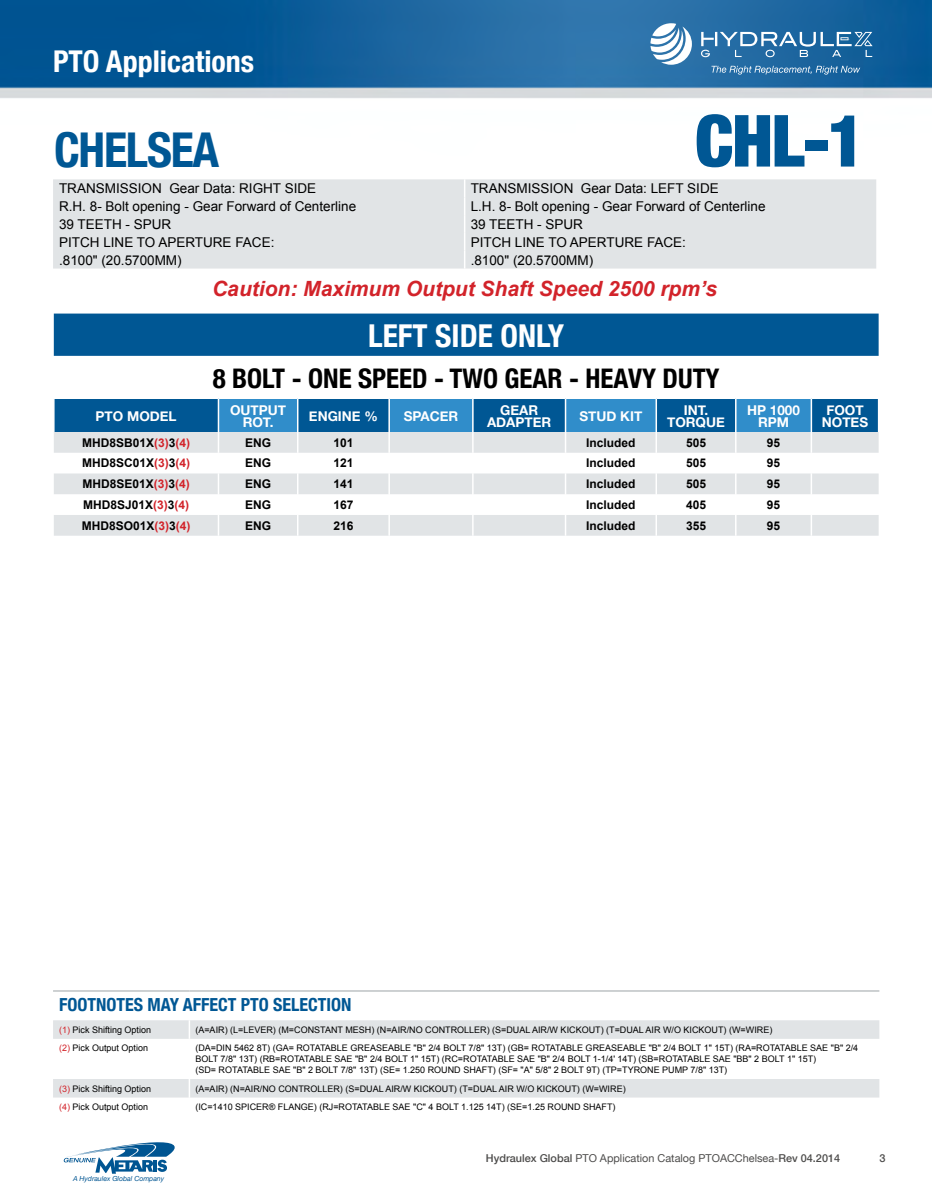
<style>
.page{position:relative;width:932px;height:1202px;background:#fff}
.page>*{position:absolute;margin:0;border:0;box-sizing:border-box;transform-origin:0 0}
.t1{font:900 condensed 72px "Helvetica Neue";color:#005794}
.t2{font:700 condensed 48px "Helvetica Neue";letter-spacing:-.025em;color:#005794}
.t3{font:700 condensed 31.5px "Helvetica Neue";color:#fff}
.t4{font:700 condensed 30px "Helvetica Neue";color:#fff}
.t5{font:700 condensed 27px "Helvetica Neue";color:#000}
.t6{font:italic 700 21px "Arial";color:#d2232a}
.t7{font:700 condensed 18px "Helvetica Neue";color:#005794}
.t8{font:13.5px "Arial";color:#000}
.t9{font:700 13.5px/12px "Helvetica Neue";color:#fff;text-align:center}
.t10{font:700 12px "Arial";color:#000}
.t11{font:10.8px "Helvetica Neue";color:#4d4c4b}
.t12{font:500 10.8px "Helvetica Neue";color:#4d4c4b}
.t13{font:9px/10.8px "Arial";color:#000}
.t14{font:italic 6.9px "Helvetica Neue";color:#005592}
.s1{color:#d2232a}
.s2{font-weight:500}
</style>
<div class="page">
<img style="left:0;top:0;width:932px;height:1174px">
<svg style="left:650px;top:23px;width:42px;height:42px"></svg>
<svg style="left:711px;top:66px;width:149px;height:9px"></svg>
<svg style="left:701px;top:32px;width:171px;height:25px;background:#4d87b4"></svg>
<svg style="left:53px;top:1020px;width:826px;height:77px"></svg>
<svg style="left:189px;top:1020px;width:1px;height:19px"></svg>
<hr style="left:189px;top:1039px;width:1px;height:40px;background:#fff">
<svg style="left:189px;top:1079px;width:1px;height:37px"></svg>
<hr style="left:53px;top:990px;width:136px;height:1px;background:#bdc2c4">
<hr style="left:189px;top:990px;width:690px;height:1px;background:#bdc2c4">
<svg style="left:63px;top:1132px;width:124px;height:41px"></svg>
<div style="left:53px;top:179px;width:823px;height:89px;background:#e1e4e6"></div>
<svg style="left:464px;top:179px;width:1px;height:90px"></svg>
<svg style="left:54px;top:314px;width:824px;height:118px;fill:#005794"></svg>
<svg style="left:54px;top:432px;width:824px;height:104px;fill:#e1e4e6"></svg>
<hr style="left:53px;top:397px;width:165px;height:2px;background:#fff">
<hr style="left:53px;top:399px;width:2px;height:33px;background:#fff">
<hr style="left:218px;top:397px;width:80px;height:2px;background:#fff">
<hr style="left:298px;top:397px;width:91px;height:2px;background:#fff">
<hr style="left:389px;top:397px;width:84px;height:2px;background:#fff">
<hr style="left:473px;top:397px;width:92px;height:2px;background:#fff">
<hr style="left:565px;top:397px;width:91px;height:2px;background:#fff">
<hr style="left:656px;top:397px;width:80px;height:2px;background:#fff">
<hr style="left:736px;top:397px;width:75px;height:2px;background:#fff">
<hr style="left:811px;top:397px;width:68px;height:2px;background:#fff">
<hr style="left:810px;top:399px;width:2px;height:33px;background:#fff">
<hr style="left:878px;top:399px;width:1px;height:33px;background:#fff">
<hr style="left:810px;top:432px;width:2px;height:21px;background:#fff">
<hr style="left:810px;top:453px;width:2px;height:20px;background:#fff">
<hr style="left:810px;top:473px;width:2px;height:21px;background:#fff">
<hr style="left:810px;top:494px;width:2px;height:21px;background:#fff">
<svg style="left:218px;top:398px;width:593px;height:138px"></svg>
<hr style="left:810px;top:515px;width:2px;height:21px;background:#fff">
<h3 class="t4" style="left:53px;top:37px;width:203px">PTO Applications</h3>
<h2 class="t2" style="left:54px;top:110px;width:167px">CHELSEA</h2>
<h1 class="t1" style="left:695px;top:82px;width:172px">CHL-1</h1>
<h3 class="t8" style="left:59px;top:180px;width:259px">TRANSMISSION Gear Data: RIGHT SIDE</h3>
<h3 class="t8" style="left:471px;top:180px;width:250px">TRANSMISSION Gear Data: LEFT SIDE</h3>
<h3 class="t8" style="left:59px;top:197px;width:299px">R.H. 8- Bolt opening - Gear Forward of Centerline</h3>
<h3 class="t8" style="left:471px;top:197px;width:296px">L.H. 8- Bolt opening - Gear Forward of Centerline</h3>
<h3 class="t8" style="left:59px;top:215px;width:114px">39 TEETH - SPUR</h3>
<h3 class="t8" style="left:471px;top:215px;width:114px">39 TEETH - SPUR</h3>
<h3 class="t8" style="left:59px;top:233px;width:217px">PITCH LINE TO APERTURE FACE:</h3>
<h3 class="t8" style="left:471px;top:233px;width:217px">PITCH LINE TO APERTURE FACE:</h3>
<h3 class="t8" style="left:59px;top:251px;width:124px">.8100" (20.5700MM)</h3>
<h3 class="t8" style="left:471px;top:251px;width:124px">.8100" (20.5700MM)</h3>
<h3 class="t6" style="left:212px;top:275px;width:506px">Caution: Maximum Output Shaft Speed 2500 rpm’s</h3>
<h3 class="t3" style="left:368px;top:309px;width:197px">LEFT SIDE ONLY</h3>
<h3 class="t5" style="left:213px;top:356px;width:508px">8 BOLT - ONE SPEED - TWO GEAR - HEAVY DUTY</h3>
<h3 class="t9" style="left:96px;top:410px;width:83px">PTO MODEL</h3>
<h3 class="t9" style="left:230px;top:404px;width:58px">OUTPUT<br>ROT.</h3>
<h3 class="t9" style="left:309px;top:410px;width:70px">ENGINE %</h3>
<h3 class="t9" style="left:404px;top:410px;width:56px">SPACER</h3>
<h3 class="t9" style="left:487px;top:404px;width:66px">GEAR<br>ADAPTER</h3>
<h3 class="t9" style="left:579px;top:410px;width:64px">STUD KIT</h3>
<h3 class="t9" style="left:667px;top:404px;width:59px">INT.<br>TORQUE</h3>
<h3 class="t9" style="left:747px;top:404px;width:54px">HP 1000<br>RPM</h3>
<h3 class="t9" style="left:822px;top:404px;width:48px">FOOT<br>NOTES</h3>
<h3 class="t10" style="left:82px;top:434px;width:110px">MHD8SB01X<span class="s1">(3)</span>3<span class="s1">(4)</span></h3>
<h3 class="t10" style="left:245px;top:434px;width:28px">ENG</h3>
<h3 class="t10" style="left:333px;top:434px;width:22px">101</h3>
<h3 class="t10" style="left:586px;top:434px;width:51px">Included</h3>
<h3 class="t10" style="left:686px;top:434px;width:22px">505</h3>
<h3 class="t10" style="left:767px;top:434px;width:15px">95</h3>
<h3 class="t10" style="left:82px;top:455px;width:110px">MHD8SC01X<span class="s1">(3)</span>3<span class="s1">(4)</span></h3>
<h3 class="t10" style="left:245px;top:455px;width:28px">ENG</h3>
<h3 class="t10" style="left:333px;top:455px;width:22px">121</h3>
<h3 class="t10" style="left:586px;top:455px;width:51px">Included</h3>
<h3 class="t10" style="left:686px;top:455px;width:22px">505</h3>
<h3 class="t10" style="left:767px;top:455px;width:15px">95</h3>
<h3 class="t10" style="left:82px;top:476px;width:109px">MHD8SE01X<span class="s1">(3)</span>3<span class="s1">(4)</span></h3>
<h3 class="t10" style="left:245px;top:476px;width:28px">ENG</h3>
<h3 class="t10" style="left:333px;top:476px;width:22px">141</h3>
<h3 class="t10" style="left:586px;top:476px;width:51px">Included</h3>
<h3 class="t10" style="left:686px;top:476px;width:22px">505</h3>
<h3 class="t10" style="left:767px;top:476px;width:15px">95</h3>
<h3 class="t10" style="left:83px;top:497px;width:108px">MHD8SJ01X<span class="s1">(3)</span>3<span class="s1">(4)</span></h3>
<h3 class="t10" style="left:245px;top:497px;width:28px">ENG</h3>
<h3 class="t10" style="left:333px;top:497px;width:22px">167</h3>
<h3 class="t10" style="left:586px;top:497px;width:51px">Included</h3>
<h3 class="t10" style="left:686px;top:497px;width:22px">405</h3>
<h3 class="t10" style="left:767px;top:497px;width:15px">95</h3>
<h3 class="t10" style="left:82px;top:517px;width:110px">MHD8SO01X<span class="s1">(3)</span>3<span class="s1">(4)</span></h3>
<h3 class="t10" style="left:245px;top:517px;width:28px">ENG</h3>
<h3 class="t10" style="left:333px;top:517px;width:22px">216</h3>
<h3 class="t10" style="left:586px;top:517px;width:51px">Included</h3>
<h3 class="t10" style="left:686px;top:517px;width:22px">355</h3>
<h3 class="t10" style="left:767px;top:517px;width:15px">95</h3>
<h3 class="t7" style="left:59px;top:990px;width:294px">FOOTNOTES MAY AFFECT PTO SELECTION</h3>
<p class="t13" style="left:59px;top:1024px;width:94px"><span class="s1">(1)</span> Pick Shifting Option</p>
<p class="t13" style="left:195px;top:1024px;width:578px">(A=AIR) (L=LEVER) (M=CONSTANT MESH) (N=AIR/NO CONTROLLER) (S=DUAL AIR/W KICKOUT) (T=DUAL AIR W/O KICKOUT) (W=WIRE)</p>
<p class="t13" style="left:59px;top:1043px;width:91px"><span class="s1">(2)</span> Pick Output Option</p>
<p class="t13" style="left:195px;top:1043px;width:664px">(DA=DIN 5462 8T) (GA= ROTATABLE GREASEABLE "B" 2/4 BOLT 7/8" 13T) (GB= ROTATABLE GREASEABLE "B" 2/4 BOLT 1" 15T) (RA=ROTATABLE SAE "B" 2/4<br>BOLT 7/8" 13T) (RB=ROTATABLE SAE "B" 2/4 BOLT 1" 15T) (RC=ROTATABLE SAE "B" 2/4 BOLT 1-1/4' 14T) (SB=ROTATABLE SAE "BB" 2 BOLT 1" 15T)<br>(SD= ROTATABLE SAE "B" 2 BOLT 7/8" 13T) (SE= 1.250 ROUND SHAFT) (SF= "A" 5/8" 2 BOLT 9T) (TP=TYRONE PUMP 7/8" 13T)</p>
<p class="t13" style="left:59px;top:1083px;width:94px"><span class="s1">(3)</span> Pick Shifting Option</p>
<p class="t13" style="left:195px;top:1083px;width:432px">(A=AIR) (N=AIR/NO CONTROLLER) (S=DUAL AIR/W KICKOUT) (T=DUAL AIR W/O KICKOUT) (W=WIRE)</p>
<p class="t13" style="left:59px;top:1101px;width:91px"><span class="s1">(4)</span> Pick Output Option</p>
<p class="t13" style="left:195px;top:1101px;width:422px">(IC=1410 SPICER® FLANGE) (RJ=ROTATABLE SAE "C" 4 BOLT 1.125 14T) (SE=1.25 ROUND SHAFT)</p>
<p class="t14" style="left:73px;top:1173px;width:93px">A Hydraulex Global Company</p>
<p class="t11" style="left:486px;top:1150px;width:356px"><span class="s2">Hydraulex Global</span> PTO Application Catalog PTOACChelsea-<span class="s2">Rev 04.2014</span></p>
<p class="t12" style="left:879px;top:1149px;width:8px">3</p>
</div>
